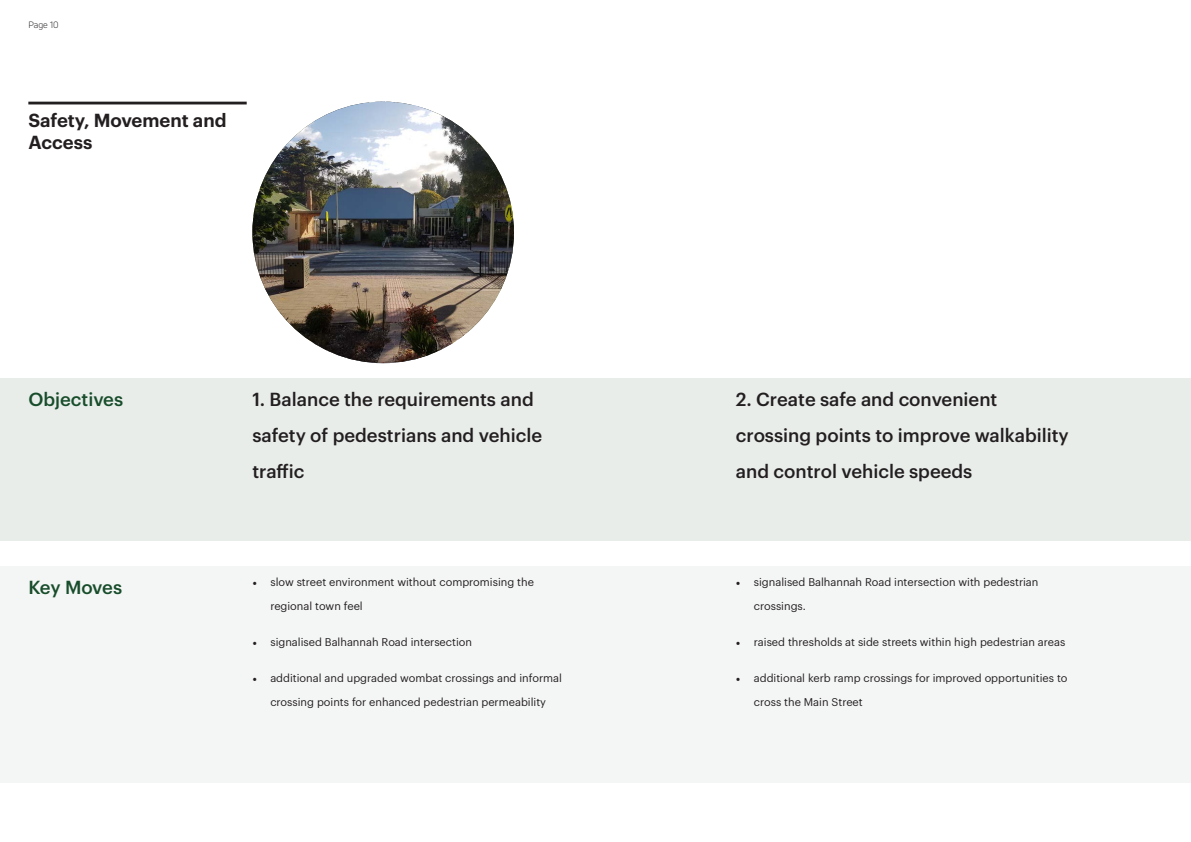
<style>
.page{position:relative;width:1191px;height:842px;background:#fff}
.page>*{position:absolute;margin:0;border:0;box-sizing:border-box;transform-origin:0 0}
.t1{font:500 18.5px/36px "Graphik";color:#231f20}
.t2{font:600 18.5px/22.2px "Graphik";color:#231f20}
.t3{font:500 18.5px "Graphik";color:#184d2b}
.t4{font:11px/24px "Graphik";color:#231f20}
.t5{font:9px "Uni Neue";color:#231f20}
.s1{font-family:"Minion Pro";font-size:12px}
</style>
<div class="page">
<hr style="left:28px;top:102px;width:219px;height:2px;background:#231f20">
<div style="left:0;top:378px;width:1191px;height:163px;background:#e8edea"></div>
<div style="left:0;top:566px;width:1191px;height:216px;background:#f4f6f5"></div>
<img style="left:252px;top:102px;width:262px;height:261px;border-radius:131px">
<p class="t5" style="left:28px;top:19px;width:32px">Page 10</p>
<p class="t2" style="left:28px;top:108px;width:200px">Safety, Movement and<br>Access</p>
<p class="t3" style="left:28px;top:385px;width:96px">Objectives</p>
<p class="t3" style="left:28px;top:573px;width:95px">Key Moves</p>
<p class="t1" style="left:252px;top:380px;width:291px">1. Balance the requirements and safety of pedestrians and vehicle traffic</p>
<p class="t4" style="left:270px;top:569px;width:265px;text-indent:-18px"><span class="s1">•</span> slow street environment without compromising the regional town feel</p>
<p class="t4" style="left:252px;top:629px;width:221px"><span class="s1">•</span> signalised Balhannah Road intersection</p>
<p class="t4" style="left:252px;top:665px;width:311px;text-align:center"><span class="s1">•</span> additional and upgraded wombat crossings and informal crossing points for enhanced pedestrian permeability</p>
<p class="t1" style="left:736px;top:380px;width:334px">2. Create safe and convenient crossing points to improve walkability and control vehicle speeds</p>
<p class="t4" style="left:754px;top:569px;width:286px;text-indent:-18px"><span class="s1">•</span> signalised Balhannah Road intersection with pedestrian crossings.</p>
<p class="t4" style="left:736px;top:629px;width:331px"><span class="s1">•</span> raised thresholds at side streets within high pedestrian areas</p>
<p class="t4" style="left:754px;top:665px;width:315px;text-indent:-18px"><span class="s1">•</span> additional kerb ramp crossings for improved opportunities to cross the Main Street</p>
</div>
